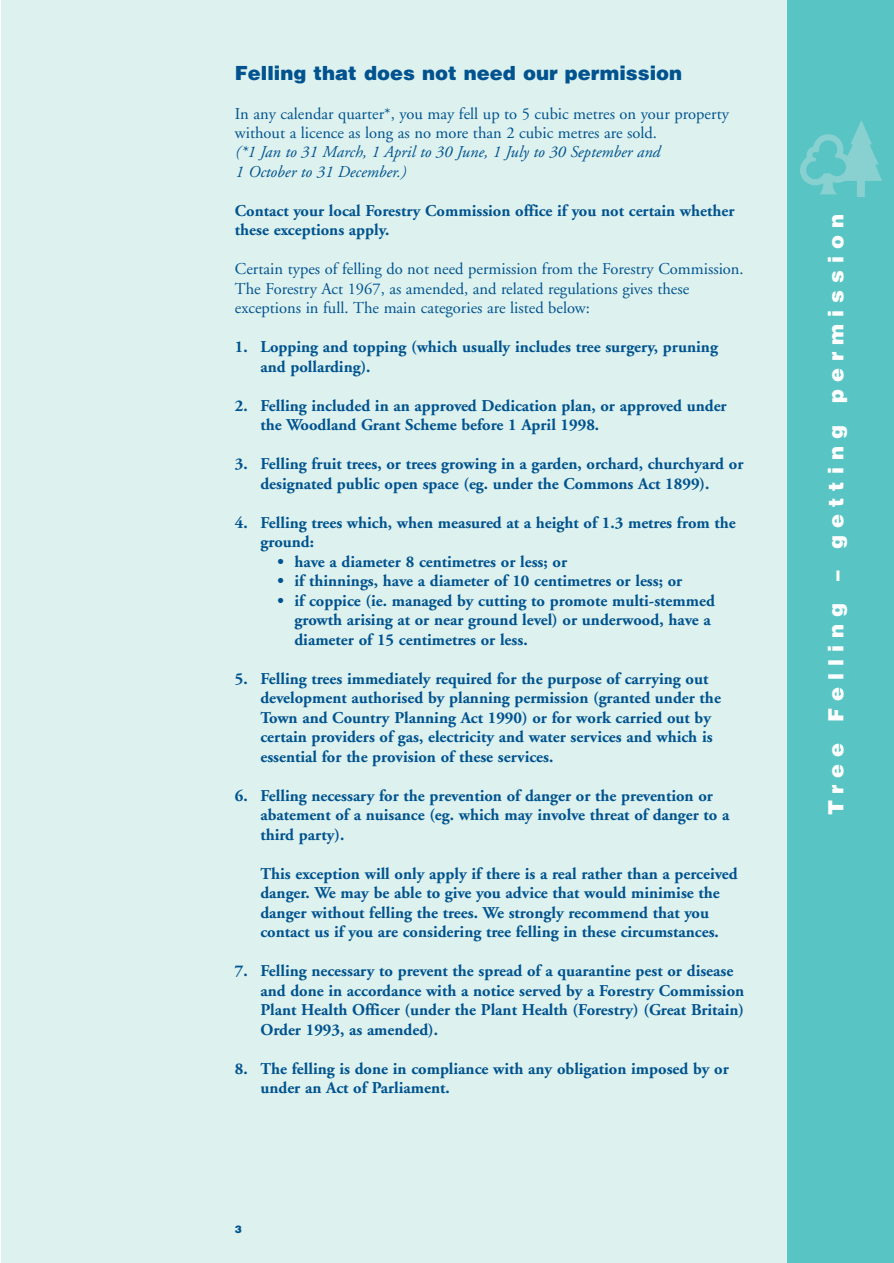
<style>
.page{position:relative;width:894px;height:1263px;background:#fff}
.page>*{position:absolute;margin:0;border:0;box-sizing:border-box;transform-origin:0 0}
.t1{font:900 21px "Helvetica";letter-spacing:.335em;color:#fff}
.t2{font:900 19.5px "Helvetica";color:#00538e}
.t3{font:700 16.5px/19.5px "Adobe Garamond";color:#00538e}
.t4{font:16.5px/19.5px "Adobe Garamond";color:#00538e}
.t5{font:italic 16.5px/19.5px "Adobe Garamond";color:#00538e}
.t6{font:900 10.5px "Helvetica";color:#00538e}
</style>
<div class="page">
<div style="left:1px;top:0;width:787px;height:1263px;background:#ddf1ef"></div>
<div style="left:788px;top:0;width:106px;height:1263px;background:#58c4c4"></div>
<img style="left:801px;top:120px;width:81px;height:76px">
<p class="t2" style="left:235px;top:65px;width:449px">Felling that does not need our permission</p>
<p class="t4" style="left:235px;top:105px;width:496px">In any calendar quarter*, you may fell up to 5 cubic metres on your property without a licence as long as no more than 2 cubic metres are sold.</p>
<p class="t5" style="left:235px;top:144px;width:426px">(*1 Jan to 31 March, 1 April to 30 June, 1 July to 30 September and<br>1 October to 31 December.)</p>
<p class="t3" style="left:235px;top:203px;width:501px">Contact your local Forestry Commission office if you not certain whether these exceptions apply.</p>
<p class="t4" style="left:235px;top:261px;width:510px">Certain types of felling do not need permission from the Forestry Commission.<br>The Forestry Act 1967, as amended, and related regulations gives these exceptions in full. The main categories are listed below:</p>
<p class="t3" style="left:260px;top:339px;width:459px;text-indent:-26px">1. Lopping and topping (which usually includes tree surgery, pruning and pollarding).</p>
<p class="t3" style="left:260px;top:398px;width:468px;text-indent:-26px">2. Felling included in an approved Dedication plan, or approved under the Woodland Grant Scheme before 1 April 1998.</p>
<p class="t3" style="left:235px;top:456px;width:510px;text-align:center">3. Felling fruit trees, or trees growing in a garden, orchard, churchyard or designated public open space (eg. under the Commons Act 1899).</p>
<p class="t3" style="left:260px;top:515px;width:477px;text-indent:-26px">4. Felling trees which, when measured at a height of 1.3 metres from the ground:</p>
<p class="t3" style="left:277px;top:554px;width:291px">• have a diameter 8 centimetres or less; or</p>
<p class="t3" style="left:277px;top:573px;width:406px">• if thinnings, have a diameter of 10 centimetres or less; or</p>
<p class="t3" style="left:294px;top:593px;width:422px;text-indent:-17px">• if coppice (ie. managed by cutting to promote multi-stemmed growth arising at or near ground level) or underwood, have a diameter of 15 centimetres or less.</p>
<p class="t3" style="left:260px;top:671px;width:462px;text-indent:-26px">5. Felling trees immediately required for the purpose of carrying out development authorised by planning permission (granted under the Town and Country Planning Act 1990) or for work carried out by certain providers of gas, electricity and water services and which is essential for the provision of these services.</p>
<p class="t3" style="left:260px;top:788px;width:471px;text-indent:-26px">6. Felling necessary for the prevention of danger or the prevention or abatement of a nuisance (eg. which may involve threat of danger to a third party).</p>
<p class="t3" style="left:260px;top:866px;width:479px">This exception will only apply if there is a real rather than a perceived danger. We may be able to give you advice that would minimise the danger without felling the trees. We strongly recommend that you contact us if you are considering tree felling in these circumstances.</p>
<p class="t3" style="left:260px;top:963px;width:485px;text-indent:-26px">7. Felling necessary to prevent the spread of a quarantine pest or disease and done in accordance with a notice served by a Forestry Commission Plant Health Officer (under the Plant Health (Forestry) (Great Britain)<br>Order 1993, as amended).</p>
<p class="t3" style="left:260px;top:1061px;width:470px;text-indent:-26px">8. The felling is done in compliance with any obligation imposed by or under an Act of Parliament.</p>
<p class="t6" style="left:235px;top:1226px;width:9px">3</p>
<p class="t1" style="left:828px;top:815px;width:602px;rotate:-90deg">Tree Felling – getting permission</p>
</div>
